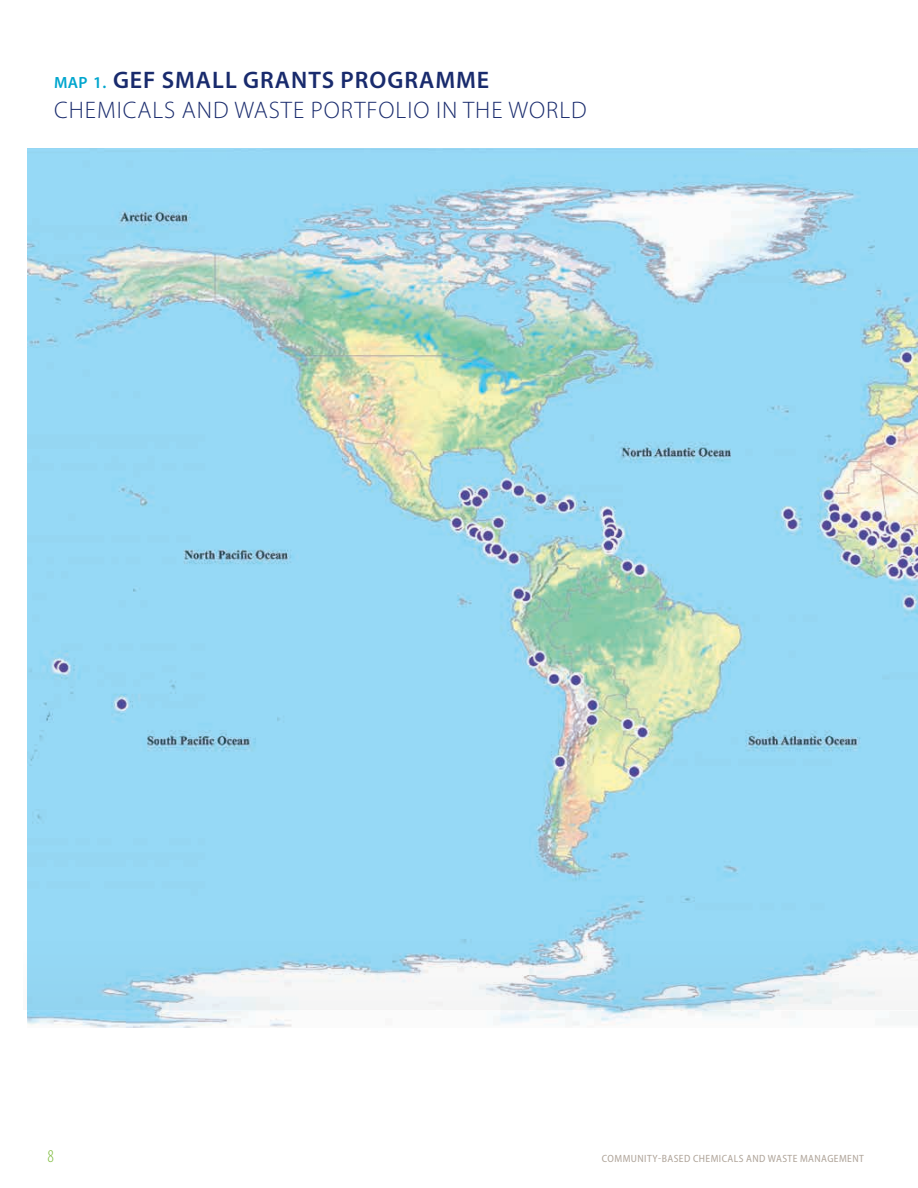
<style>
.page{position:relative;width:918px;height:1188px;background:#fff}
.page>*{position:absolute;margin:0;border:0;box-sizing:border-box;transform-origin:0 0}
.t1{font:300 24px/30px "Myriad Pro";letter-spacing:.04em;color:#192b6d}
.t2{font:300 condensed 18px "Myriad Pro";color:#81bd41}
.t3{font:semi-condensed 10.5px "Myriad Pro";letter-spacing:.04em;color:#afa499}
.s1{font-weight:600;font-size:16.35px;color:#00a6ce}
.s2{font-weight:600;font-size:16.5px;color:#00a6ce}
.s3{font-weight:600}
</style>
<div class="page">
<img style="left:27px;top:148px;width:891px;height:880px">
<svg style="left:27px;top:942px;width:891px;height:67px"></svg>
<p class="t1" style="left:54px;top:65px;width:534px"><span class="s1">map</span> <span class="s2">1.</span> <span class="s3">GEF SMALL GRANTS PROGRAMME<br></span>CHEMICALS AND WASTE PORTFOLIO IN THE WORLD</p>
<p class="t2" style="left:48px;top:1146px;width:8px">8</p>
<p class="t3" style="left:602px;top:1152px;width:263px">COMMUNITY-BASED CHEMICALS AND WASTE MANAGEMENT</p>
</div>
